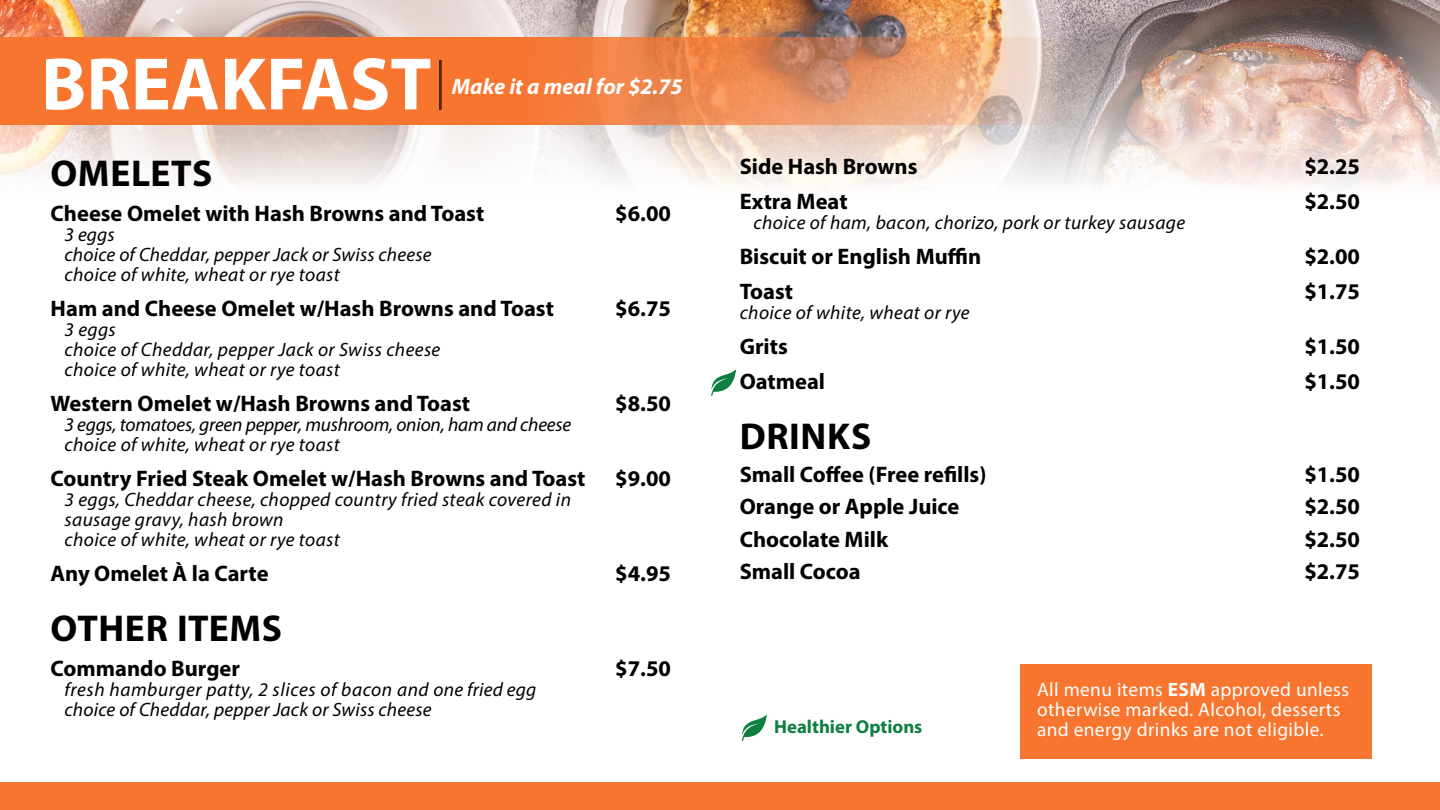
<style>
.page{position:relative;width:1440px;height:810px;background:#fff}
.page>*{position:absolute;margin:0;border:0;box-sizing:border-box;transform-origin:0 0}
.Section_Title{font:700 75px "Myriad Pro";color:#fff}
.heading{font:700 37.5px "Myriad Pro";letter-spacing:.015em;color:#000}
.heading-2{font:700 22.5px "Myriad Pro";color:#000}
.t1{font:italic 700 22.38px "Myriad Pro";color:#fff}
.P__Ingredients{font:italic 19.38px/20px "Myriad Pro";letter-spacing:.02em;color:#000}
.P__Ingredients-2{font:19.38px/20px "Myriad Pro";letter-spacing:.02em;color:#fff}
.P__Ingredients-3{font:italic 19.38px/20px "Myriad Pro";letter-spacing:-.01em;color:#000}
.t2{font:700 18.75px "Myriad Pro";color:#0e7f3f}
.s1{font-weight:700}
</style>
<div class="page">
<img style="left:0;top:0;width:1440px;height:185px">
<div style="left:0;top:782px;width:1440px;height:28px;background:#f8752f"></div>
<svg style="left:0;top:38px;width:1159px;height:87px;background:#ea8752"></svg>
<hr style="left:439px;top:60px;width:3px;height:49px;background:#512604">
<svg style="left:741px;top:714px;width:26px;height:27px"></svg>
<svg style="left:711px;top:369px;width:25px;height:27px"></svg>
<div style="left:1020px;top:664px;width:352px;height:95px;background:#f8752f"></div>
<p class="Section_Title" style="left:41px;top:35px;width:392px">BREAKFAST</p>
<p class="t1" style="left:452px;top:72px;width:232px">Make it a meal for $2.75</p>
<p class="heading" style="left:51px;top:149px;width:163px">OMELETS</p>
<p class="heading-2" style="left:51px;top:198px;width:435px">Cheese Omelet with Hash Browns and Toast</p>
<p class="heading-2" style="left:615px;top:198px;width:57px">$6.00</p>
<p class="P__Ingredients" style="left:65px;top:224px;width:369px">3 eggs<br>choice of Cheddar, pepper Jack or Swiss cheese choice of white, wheat or rye toast</p>
<p class="heading-2" style="left:51px;top:293px;width:505px">Ham and Cheese Omelet w/Hash Browns and Toast</p>
<p class="heading-2" style="left:615px;top:293px;width:57px">$6.75</p>
<p class="P__Ingredients" style="left:65px;top:319px;width:377px">3 eggs<br>choice of Cheddar, pepper Jack or Swiss cheese choice of white, wheat or rye toast</p>
<p class="heading-2" style="left:51px;top:388px;width:421px">Western Omelet w/Hash Browns and Toast</p>
<p class="heading-2" style="left:615px;top:388px;width:57px">$8.50</p>
<p class="P__Ingredients-3" style="left:65px;top:414px;width:508px">3 eggs, tomatoes, green pepper, mushroom, onion, ham and cheese choice of white, wheat or rye toast</p>
<p class="heading-2" style="left:51px;top:463px;width:536px">Country Fried Steak Omelet w/Hash Browns and Toast</p>
<p class="heading-2" style="left:615px;top:463px;width:57px">$9.00</p>
<p class="P__Ingredients" style="left:65px;top:489px;width:508px">3 eggs, Cheddar cheese, chopped country fried steak covered in sausage gravy, hash brown<br>choice of white, wheat or rye toast</p>
<p class="heading-2" style="left:51px;top:558px;width:220px">Any Omelet À la Carte</p>
<p class="heading-2" style="left:615px;top:558px;width:57px">$4.95</p>
<p class="heading" style="left:51px;top:604px;width:233px">OTHER ITEMS</p>
<p class="heading-2" style="left:51px;top:653px;width:191px">Commando Burger</p>
<p class="heading-2" style="left:615px;top:653px;width:57px">$7.50</p>
<p class="P__Ingredients" style="left:65px;top:679px;width:473px">fresh hamburger patty, 2 slices of bacon and one fried egg choice of Cheddar, pepper Jack or Swiss cheese</p>
<p class="heading-2" style="left:740px;top:152px;width:179px">Side Hash Browns</p>
<p class="heading-2" style="left:1304px;top:152px;width:57px">$2.25</p>
<p class="heading-2" style="left:740px;top:187px;width:109px">Extra Meat</p>
<p class="heading-2" style="left:1304px;top:187px;width:57px">$2.50</p>
<p class="P__Ingredients" style="left:754px;top:213px;width:433px">choice of ham, bacon, chorizo, pork or turkey sausage</p>
<p class="heading-2" style="left:740px;top:242px;width:243px">Biscuit or English Muffin</p>
<p class="heading-2" style="left:1304px;top:242px;width:57px">$2.00</p>
<p class="heading-2" style="left:740px;top:277px;width:55px">Toast</p>
<p class="heading-2" style="left:1304px;top:277px;width:57px">$1.75</p>
<p class="P__Ingredients" style="left:740px;top:303px;width:232px">choice of white, wheat or rye</p>
<p class="heading-2" style="left:740px;top:332px;width:50px">Grits</p>
<p class="heading-2" style="left:1304px;top:332px;width:57px">$1.50</p>
<p class="heading-2" style="left:740px;top:367px;width:87px">Oatmeal</p>
<p class="heading-2" style="left:1304px;top:367px;width:57px">$1.50</p>
<p class="heading" style="left:740px;top:412px;width:133px">DRINKS</p>
<p class="heading-2" style="left:740px;top:460px;width:248px">Small Coffee (Free refills)</p>
<p class="heading-2" style="left:1304px;top:460px;width:57px">$1.50</p>
<p class="heading-2" style="left:740px;top:492px;width:221px">Orange or Apple Juice</p>
<p class="heading-2" style="left:1304px;top:492px;width:57px">$2.50</p>
<p class="heading-2" style="left:740px;top:525px;width:150px">Chocolate Milk</p>
<p class="heading-2" style="left:1304px;top:525px;width:57px">$2.50</p>
<p class="heading-2" style="left:740px;top:557px;width:123px">Small Cocoa</p>
<p class="heading-2" style="left:1304px;top:557px;width:57px">$2.75</p>
<p class="t2" style="left:774px;top:715px;width:150px">Healthier Options</p>
<p class="P__Ingredients-2" style="left:1037px;top:679px;width:313px">All menu items <span class="s1">ESM</span> approved unless otherwise marked. Alcohol, desserts and energy drinks are not eligible.</p>
</div>
